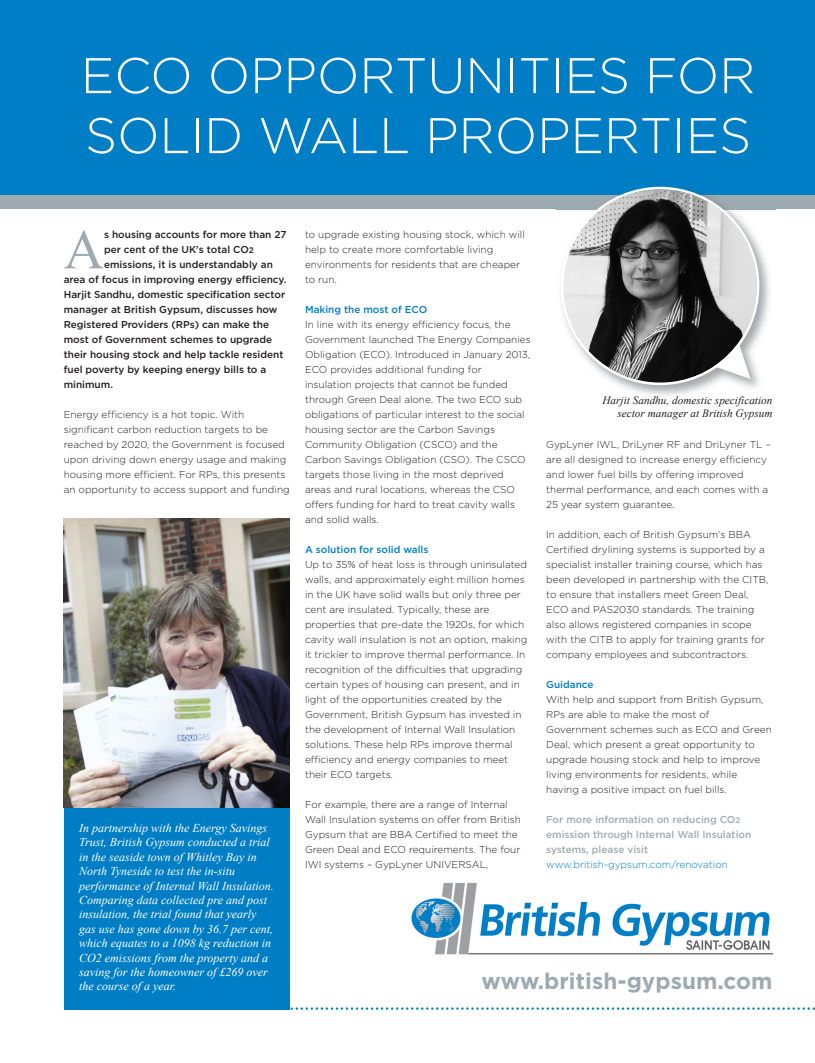
<style>
.page{position:relative;width:815px;height:1063px;background:#fff}
.page>*{position:absolute;margin:0;border:0;box-sizing:border-box;transform-origin:0 0}
.t1{font:55.88px "Times New Roman";color:#9eaab1}
.t2{font:300 50px/60px "Gotham";color:#fff}
.t3{font:700 22.5px "Gotham";color:#9eaab1}
.t4{font:italic 12px/14.4px "Times New Roman";color:#fff}
.t5{font:italic 11.25px/13.5px "Times New Roman";color:#231f20;text-align:right}
.t6{font:300 10px/15px "Gotham";color:#231f20}
.t7{font:500 10px "Gotham";color:#231f20}
.t8{font:500 10px/15px "Gotham";color:#9eaab1}
.t9{font:500 10px "Gotham";color:#007ec5}
.t10{font:300 10px "Gotham";color:#007ec5}
.s1{font-size:8.12px}
</style>
<div class="page">
<div style="left:0;top:195px;width:815px;height:14px;background:#9eaab1"></div>
<div style="left:0;top:0;width:815px;height:195px;background:#007ec5"></div>
<img style="left:411px;top:882px;width:362px;height:73px">
<img style="left:555px;top:186px;width:220px;height:210px">
<svg style="left:561px;top:187px;width:198px;height:198px"></svg>
<div style="left:64px;top:807px;width:225px;height:203px;background:#007ec5"></div>
<img style="left:64px;top:518px;width:225px;height:289px">
<svg style="left:289px;top:1007px;width:526px;height:3px"></svg>
<h2 class="t2" style="left:81px;top:46px;width:676px">ECO OPPORTUNITIES FOR<br>SOLID WALL PROPERTIES</h2>
<h1 class="t1" style="left:64px;top:219px;width:42px">A</h1>
<p class="t7" style="left:104px;top:229px;width:184px">s housing accounts for more than 27</p>
<p class="t7" style="left:104px;top:244px;width:151px">per cent of the UK’s total CO<span class="s1">2</span></p>
<p class="t7" style="left:104px;top:259px;width:170px">emissions, it is understandably an</p>
<p class="t7" style="left:64px;top:274px;width:224px">area of focus in improving energy efficiency.</p>
<p class="t7" style="left:64px;top:289px;width:223px">Harjit Sandhu, domestic specification sector</p>
<p class="t7" style="left:64px;top:304px;width:215px">manager at British Gypsum, discusses how</p>
<p class="t7" style="left:64px;top:319px;width:207px">Registered Providers (RPs) can make the</p>
<p class="t7" style="left:64px;top:334px;width:210px">most of Government schemes to upgrade</p>
<p class="t7" style="left:64px;top:349px;width:221px">their housing stock and help tackle resident</p>
<p class="t7" style="left:64px;top:364px;width:204px">fuel poverty by keeping energy bills to a</p>
<p class="t7" style="left:64px;top:379px;width:51px">minimum.</p>
<p class="t6" style="left:64px;top:407px;width:227px">Energy efficiency is a hot topic. With significant carbon reduction targets to be reached by 2020, the Government is focused upon driving down energy usage and making housing more efficient. For RPs, this presents an opportunity to access support and funding</p>
<p class="t4" style="left:79px;top:821px;width:196px">In partnership with the Energy Savings Trust, British Gypsum conducted a trial in the seaside town of Whitley Bay in North Tyneside to test the in-situ performance of Internal Wall Insulation.<br>Comparing data collected pre and post insulation, the trial found that yearly gas use has gone down by 36.7 per cent, which equates to a 1098 kg reduction in CO2 emissions from the property and a saving for the homeowner of £269 over the course of a year.</p>
<p class="t6" style="left:305px;top:227px;width:221px">to upgrade existing housing stock, which will help to create more comfortable living environments for residents that are cheaper to run.</p>
<p class="t9" style="left:305px;top:304px;width:124px">Making the most of ECO</p>
<p class="t6" style="left:305px;top:317px;width:227px">In line with its energy efficiency focus, the Government launched The Energy Companies Obligation (ECO). Introduced in January 2013, ECO provides additional funding for insulation projects that cannot be funded through Green Deal alone. The two ECO sub obligations of particular interest to the social housing sector are the Carbon Savings Community Obligation (CSCO) and the Carbon Savings Obligation (CSO). The CSCO targets those living in the most deprived areas and rural locations, whereas the CSO offers funding for hard to treat cavity walls and solid walls.</p>
<p class="t9" style="left:305px;top:544px;width:125px">A solution for solid walls</p>
<p class="t6" style="left:305px;top:557px;width:224px">Up to 35% of heat loss is through uninsulated walls, and approximately eight million homes in the UK have solid walls but only three per cent are insulated. Typically, these are properties that pre-date the 1920s, for which cavity wall insulation is not an option, making it trickier to improve thermal performance. In recognition of the difficulties that upgrading certain types of housing can present, and in light of the opportunities created by the Government, British Gypsum has invested in the development of Internal Wall Insulation solutions. These help RPs improve thermal efficiency and energy companies to meet their ECO targets.</p>
<p class="t6" style="left:305px;top:797px;width:217px">For example, there are a range of Internal Wall Insulation systems on offer from British Gypsum that are BBA Certified to meet the Green Deal and ECO requirements. The four IWI systems – GypLyner UNIVERSAL,</p>
<p class="t5" style="left:602px;top:393px;width:171px">Harjit Sandhu, domestic specification sector manager at British Gypsum</p>
<p class="t6" style="left:546px;top:437px;width:226px">GypLyner IWL, DriLyner RF and DriLyner TL – are all designed to increase energy efficiency and lower fuel bills by offering improved thermal performance, and each comes with a 25 year system guarantee.</p>
<p class="t6" style="left:546px;top:527px;width:224px">In addition, each of British Gypsum’s BBA Certified drylining systems is supported by a specialist installer training course, which has been developed in partnership with the CITB, to ensure that installers meet Green Deal, ECO and PAS2030 standards. The training also allows registered companies in scope with the CITB to apply for training grants for company employees and subcontractors.</p>
<p class="t9" style="left:546px;top:679px;width:49px">Guidance</p>
<p class="t6" style="left:546px;top:692px;width:227px">With help and support from British Gypsum, RPs are able to make the most of Government schemes such as ECO and Green Deal, which present a great opportunity to upgrade housing stock and help to improve living environments for residents, while having a positive impact on fuel bills.</p>
<p class="t8" style="left:546px;top:812px;width:207px">For more information on reducing CO<span class="s1">2 </span>emission through Internal Wall Insulation systems, please visit</p>
<p class="t10" style="left:546px;top:859px;width:183px">www.british-gypsum.com/renovation</p>
<h3 class="t3" style="left:482px;top:968px;width:292px">www.british-gypsum.com</h3>
</div>
